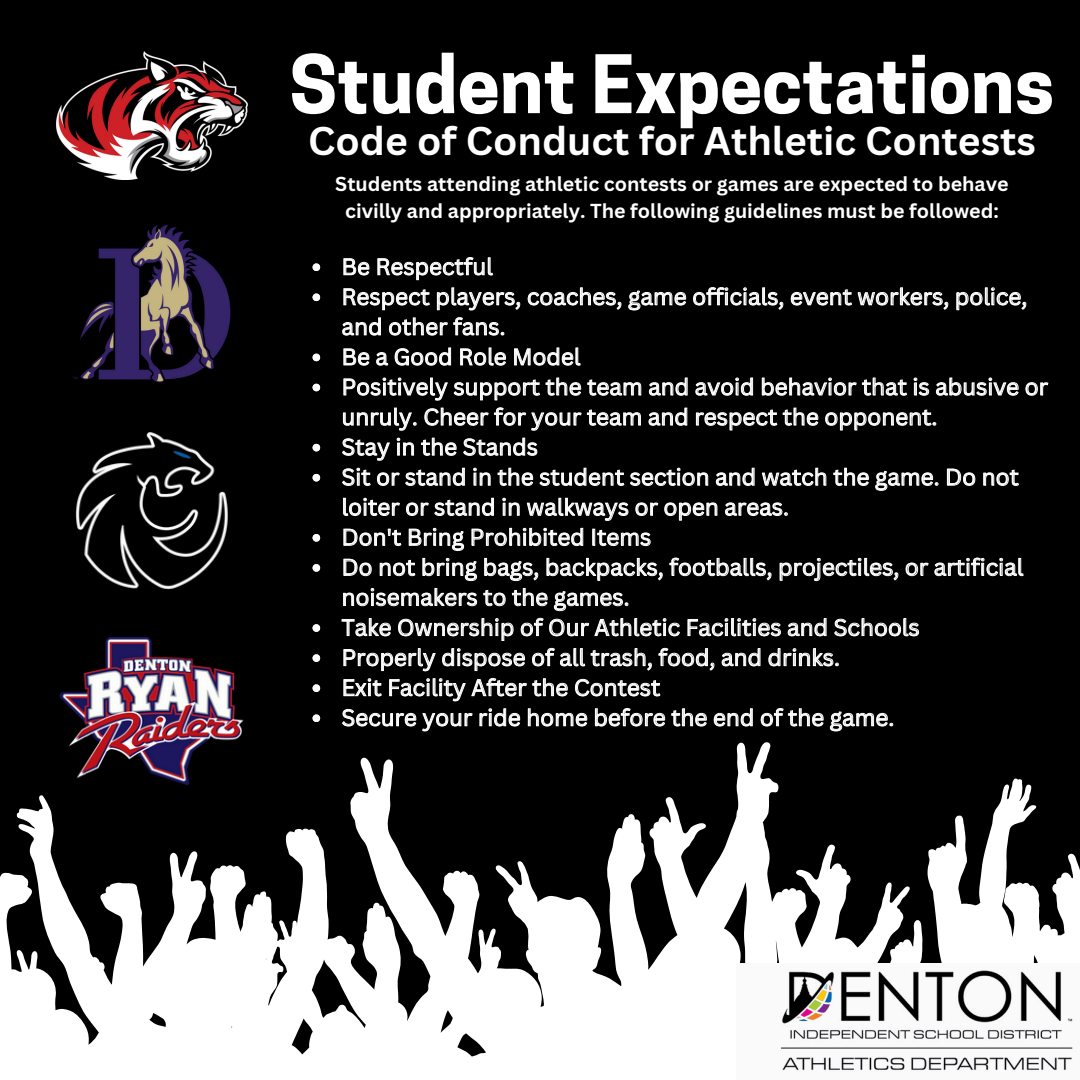
<style>
.page{position:relative;width:1080px;height:1080px;background:#000}
.page>*{position:absolute;margin:0;border:0;box-sizing:border-box;transform-origin:0 0}
.t1{font:700 75.6px "Cooper Hewitt";color:#fff}
.t2{font:700 39px "Canva Sans";color:#fff}
.t3{font:22.5px/30px "Canva Sans";color:#fff}
.t4{font:700 19.8px/26.7px "Canva Sans";color:#fff;text-align:center}
</style>
<div class="page">
<svg style="left:0;top:716px;width:1080px;height:364px"></svg>
<img style="left:736px;top:964px;width:344px;height:116px">
<img style="left:75px;top:432px;width:153px;height:158px">
<img style="left:36px;top:636px;width:231px;height:153px">
<img style="left:56px;top:51px;width:191px;height:129px">
<img style="left:73px;top:224px;width:158px;height:159px">
<svg style="left:343px;top:257px;width:150px;height:23px"></svg>
<svg style="left:343px;top:287px;width:684px;height:24px"></svg>
<svg style="left:342px;top:317px;width:163px;height:19px"></svg>
<svg style="left:343px;top:347px;width:238px;height:19px"></svg>
<svg style="left:343px;top:377px;width:706px;height:24px"></svg>
<svg style="left:343px;top:407px;width:594px;height:24px"></svg>
<svg style="left:342px;top:437px;width:196px;height:24px"></svg>
<svg style="left:342px;top:467px;width:677px;height:24px"></svg>
<svg style="left:343px;top:497px;width:445px;height:24px"></svg>
<svg style="left:343px;top:527px;width:308px;height:24px"></svg>
<svg style="left:343px;top:557px;width:681px;height:24px"></svg>
<svg style="left:343px;top:588px;width:286px;height:23px"></svg>
<svg style="left:341px;top:617px;width:578px;height:24px"></svg>
<svg style="left:343px;top:648px;width:496px;height:24px"></svg>
<svg style="left:343px;top:678px;width:318px;height:24px"></svg>
<svg style="left:342px;top:708px;width:552px;height:24px"></svg>
<svg style="left:313px;top:263px;width:7px;height:8px"></svg>
<svg style="left:313px;top:294px;width:7px;height:7px"></svg>
<svg style="left:313px;top:354px;width:7px;height:7px"></svg>
<svg style="left:313px;top:384px;width:7px;height:7px"></svg>
<svg style="left:313px;top:444px;width:7px;height:7px"></svg>
<svg style="left:313px;top:474px;width:7px;height:7px"></svg>
<svg style="left:313px;top:534px;width:7px;height:8px"></svg>
<svg style="left:313px;top:564px;width:7px;height:8px"></svg>
<svg style="left:313px;top:624px;width:7px;height:8px"></svg>
<svg style="left:313px;top:654px;width:7px;height:8px"></svg>
<svg style="left:313px;top:684px;width:7px;height:8px"></svg>
<svg style="left:313px;top:714px;width:7px;height:8px"></svg>
<p class="t1" style="left:290px;top:56px;width:766px">Student Expectations</p>
<p class="t2" style="left:308px;top:113px;width:729px">Code of Conduct for Athletic Contests</p>
<p class="t4" style="left:335px;top:170px;width:675px">Students attending athletic contests or games are expected to behave civilly and appropriately. The following guidelines must be followed:</p>
<h2 class="t3" style="left:342px;top:251px;width:153px">Be Respectful</h2>
<p class="t3" style="left:342px;top:281px;width:687px">Respect players, coaches, game officials, event workers, police, and other fans.</p>
<p class="t3" style="left:342px;top:341px;width:240px">Be a Good Role Model</p>
<p class="t3" style="left:342px;top:371px;width:708px">Positively support the team and avoid behavior that is abusive or unruly. Cheer for your team and respect the opponent.</p>
<p class="t3" style="left:342px;top:431px;width:198px">Stay in the Stands</p>
<p class="t3" style="left:342px;top:461px;width:679px">Sit or stand in the student section and watch the game. Do not loiter or stand in walkways or open areas.</p>
<p class="t3" style="left:342px;top:522px;width:311px">Don't Bring Prohibited Items</p>
<p class="t3" style="left:342px;top:552px;width:683px">Do not bring bags, backpacks, footballs, projectiles, or artificial noisemakers to the games.</p>
<p class="t3" style="left:342px;top:612px;width:579px">Take Ownership of Our Athletic Facilities and Schools</p>
<p class="t3" style="left:342px;top:642px;width:500px">Properly dispose of all trash, food, and drinks.</p>
<p class="t3" style="left:342px;top:672px;width:320px">Exit Facility After the Contest</p>
<p class="t3" style="left:342px;top:702px;width:554px">Secure your ride home before the end of the game.</p>
</div>
